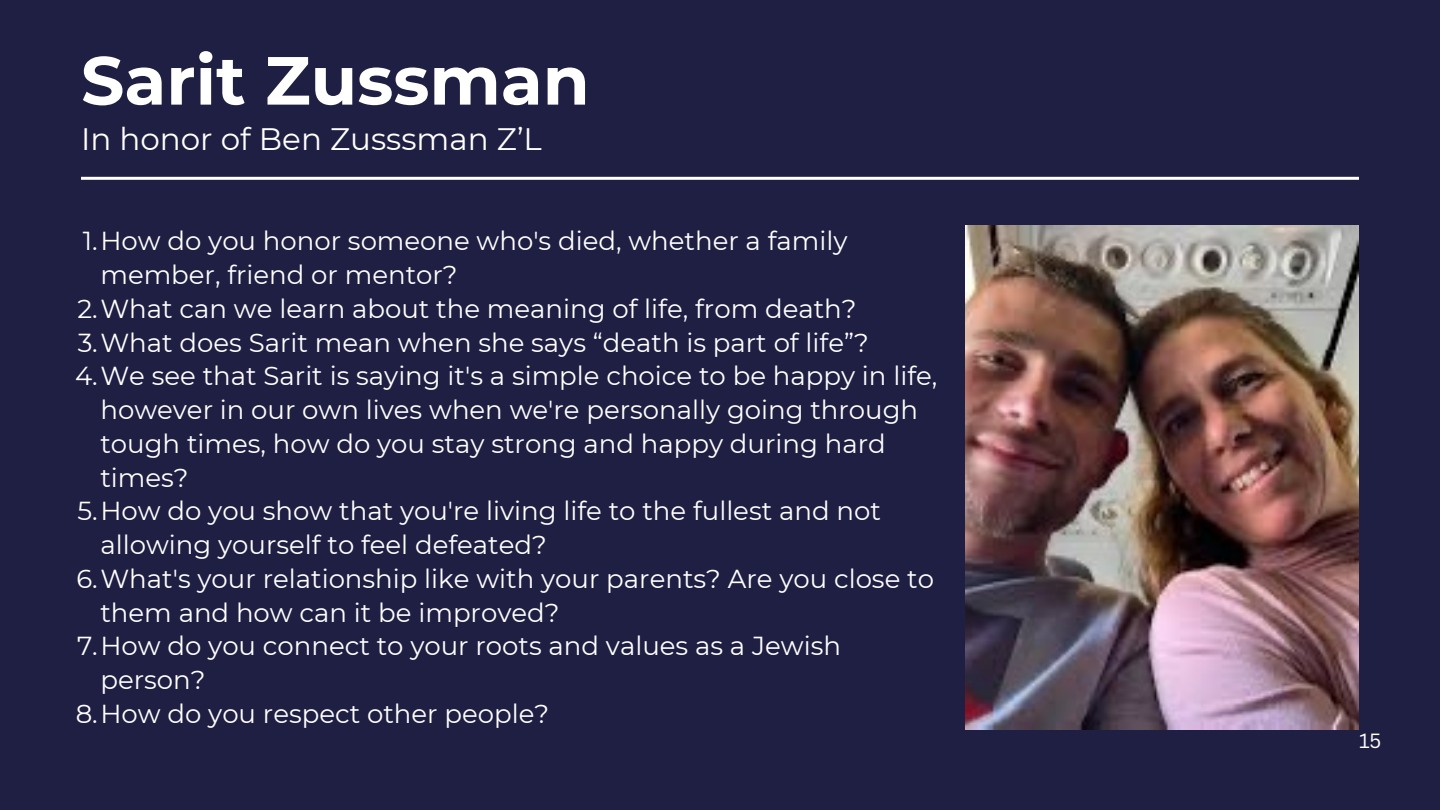
<style>
.page{position:relative;width:1440px;height:810px;background:#1f1f43}
.page>*{position:absolute;margin:0;border:0;box-sizing:border-box;transform-origin:0 0}
.t1{font:700 68px "Montserrat";color:#fff}
.t2{font:31px "Montserrat";color:#fff}
.t3{font:26px/33.8px "Montserrat";color:#fff}
.t4{font:20px "Canva Sans";color:#fff}
</style>
<div class="page">
<hr style="left:81px;top:177px;width:1278px;height:3px;background:#fff">
<img style="left:965px;top:225px;width:394px;height:504px">
<h1 class="t1" style="left:81px;top:39px;width:510px">Sarit Zussman</h1>
<p class="t2" style="left:81px;top:120px;width:462px">In honor of Ben Zusssman Z’L</p>
<h2 class="t3" style="left:100px;top:224px;width:749px;text-indent:-17px">1.How do you honor someone who's died, whether a family member, friend or mentor?</h2>
<p class="t3" style="left:78px;top:292px;width:781px">2.What can we learn about the meaning of life, from death?</p>
<p class="t3" style="left:78px;top:325px;width:793px">3.What does Sarit mean when she says “death is part of life”?</p>
<p class="t3" style="left:100px;top:359px;width:838px;text-indent:-25px">4.We see that Sarit is saying it's a simple choice to be happy in life, however in our own lives when we're personally going through tough times, how do you stay strong and happy during hard times?</p>
<p class="t3" style="left:100px;top:494px;width:782px;text-indent:-23px">5.How do you show that you're living life to the fullest and not allowing yourself to feel defeated?</p>
<p class="t3" style="left:100px;top:562px;width:835px;text-indent:-24px">6.What's your relationship like with your parents? Are you close to them and how can it be improved?</p>
<p class="t3" style="left:100px;top:629px;width:742px;text-indent:-23px">7.How do you connect to your roots and values as a Jewish person?</p>
<p class="t3" style="left:76px;top:697px;width:475px">8.How do you respect other people?</p>
<p class="t4" style="left:1359px;top:727px;width:24px">15</p>
</div>
